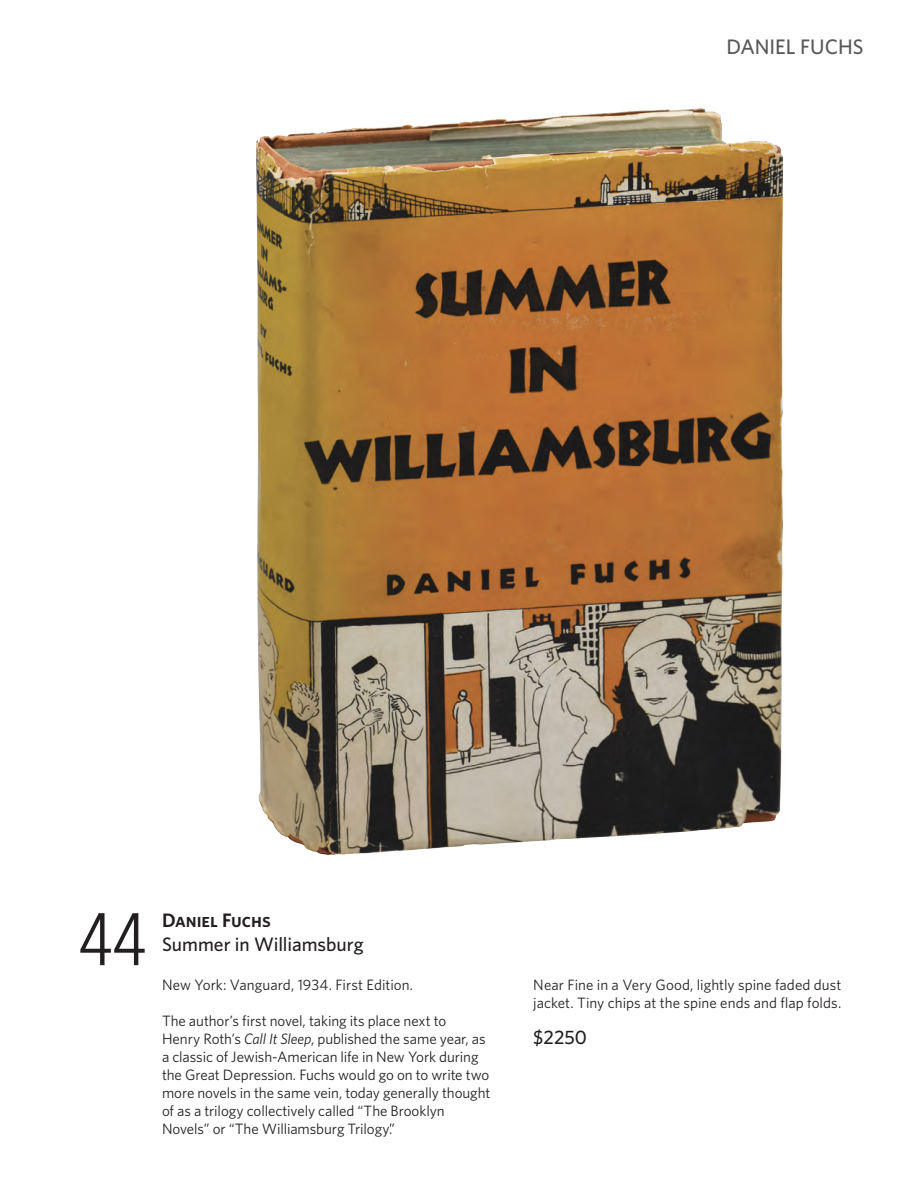
<style>
.page{position:relative;width:918px;height:1188px;background:#fff}
.page>*{position:absolute;margin:0;border:0;box-sizing:border-box;transform-origin:0 0}
.numbers{font:condensed 75px "Whitney HTF";color:#231f20}
.t1{font:500 21px "Whitney HTF";color:#57585a}
.price{font:500 19.5px "Whitney HTF";color:#231f20}
.author{font:19.5px "Whitney HTF Semi Bold SC";color:#231f20}
.body_copy{font:15px/18px "Whitney HTF";letter-spacing:-.005em;color:#231f20}
.s1{font-style:italic}
</style>
<div class="page">
<img style="left:256px;top:108px;width:527px;height:747px">
<p class="t1" style="left:726px;top:34px;width:139px">DANIEL FUCHS</p>
<p class="numbers" style="left:79px;top:897px;width:68px">44</p>
<p class="author" style="left:162px;top:909px;width:110px">Daniel Fuchs</p>
<p class="price" style="left:162px;top:932px;width:203px">Summer in Williamsburg</p>
<p class="body_copy" style="left:162px;top:975px;width:253px">New York: Vanguard, 1934. First Edition.</p>
<p class="body_copy" style="left:162px;top:1011px;width:330px">The author’s first novel, taking its place next to<br>Henry Roth’s <span class="s1">Call It Sleep</span>, published the same year, as a classic of Jewish-American life in New York during the Great Depression. Fuchs would go on to write two more novels in the same vein, today generally thought of as a trilogy collectively called “The Brooklyn Novels” or “The Williamsburg Trilogy.”</p>
<p class="body_copy" style="left:533px;top:975px;width:310px">Near Fine in a Very Good, lightly spine faded dust jacket. Tiny chips at the spine ends and flap folds.</p>
<p class="price" style="left:533px;top:1025px;width:55px">$2250</p>
</div>
